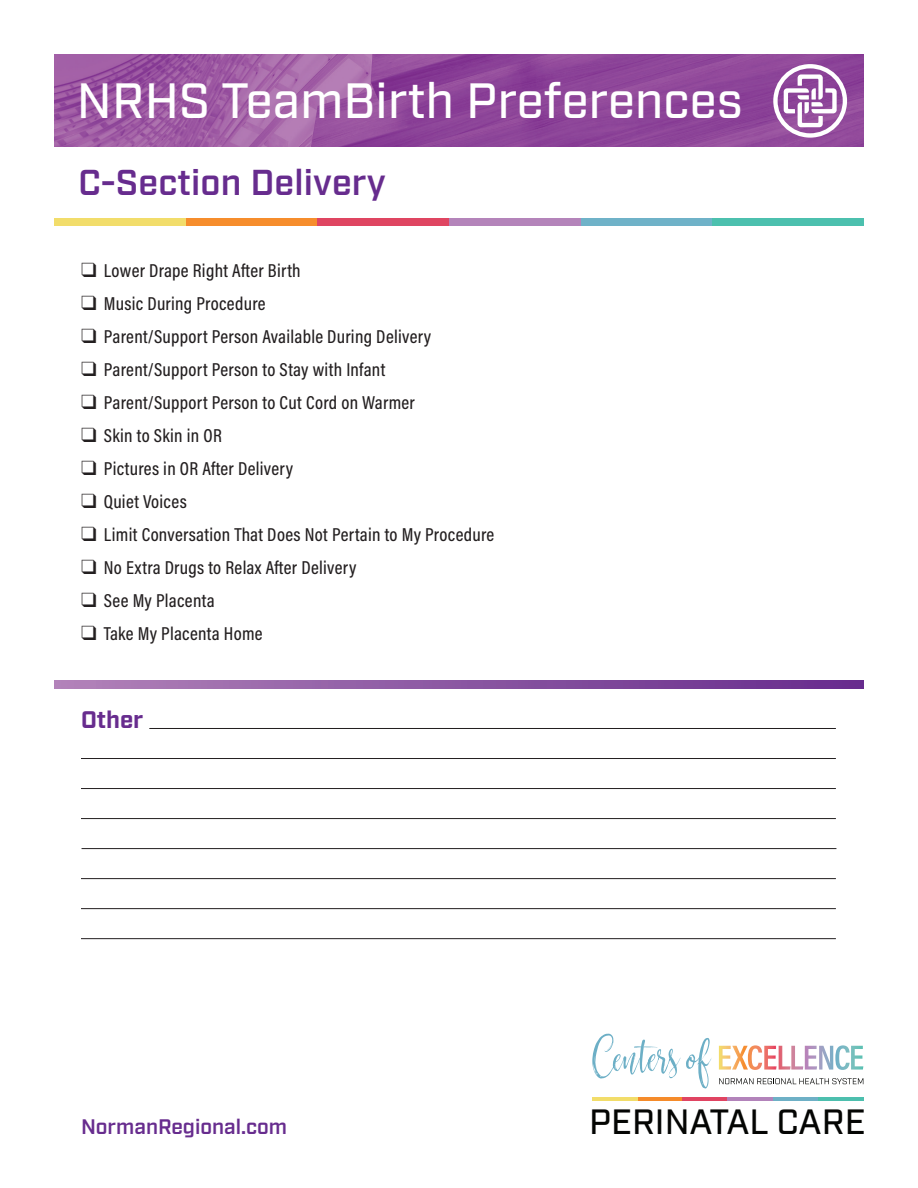
<style>
.page{position:relative;width:918px;height:1188px;background:#fff}
.page>*{position:absolute;margin:0;border:0;box-sizing:border-box;transform-origin:0 0}
.t1{font:500 49.5px "Industry";letter-spacing:.005em;color:#fff}
.t2{font:600 36px "Industry";letter-spacing:.005em;color:#672c8e}
.t3{font:500 35.1px "Industry";color:#040503}
.t4{font:700 24px "Industry";color:#672c8e}
.t5{font:600 21px "Industry";color:#672c8e}
.t6{font:500 18.9px "Acumin Pro Cond";letter-spacing:.015em;color:#231f20}
</style>
<div class="page">
<img style="left:54px;top:55px;width:810px;height:91px">
<svg style="left:773px;top:64px;width:74px;height:74px"></svg>
<div style="left:186px;top:219px;width:132px;height:7px;background:#f68d2c"></div>
<div style="left:54px;top:219px;width:132px;height:7px;background:#f2dd6b"></div>
<div style="left:318px;top:219px;width:131px;height:7px;background:#df4561"></div>
<div style="left:449px;top:219px;width:132px;height:7px;background:#b484ba"></div>
<div style="left:581px;top:219px;width:132px;height:7px;background:#6fb2c8"></div>
<div style="left:713px;top:219px;width:151px;height:7px;background:#4cc0ae"></div>
<svg style="left:54px;top:681px;width:810px;height:7px;background:#8b56a2"></svg>
<svg style="left:592px;top:1034px;width:120px;height:55px"></svg>
<svg style="left:719px;top:1045px;width:144px;height:25px"></svg>
<svg style="left:719px;top:1078px;width:144px;height:6px"></svg>
<hr style="left:637px;top:1097px;width:46px;height:4px;background:#f58b2a">
<hr style="left:592px;top:1097px;width:45px;height:4px;background:#f2dd6a">
<hr style="left:683px;top:1097px;width:45px;height:4px;background:#e04462">
<hr style="left:728px;top:1097px;width:45px;height:4px;background:#b283ba">
<hr style="left:773px;top:1097px;width:45px;height:4px;background:#6eb0c6">
<hr style="left:818px;top:1097px;width:46px;height:4px;background:#4dbfae">
<hr style="left:150px;top:728px;width:686px;height:1px;background:#231f20">
<hr style="left:81px;top:758px;width:755px;height:1px;background:#231f20">
<hr style="left:81px;top:788px;width:755px;height:1px;background:#231f20">
<hr style="left:81px;top:818px;width:755px;height:1px;background:#231f20">
<hr style="left:82px;top:848px;width:754px;height:1px;background:#231f20">
<hr style="left:81px;top:878px;width:755px;height:1px;background:#231f20">
<hr style="left:81px;top:908px;width:755px;height:1px;background:#231f20">
<hr style="left:81px;top:938px;width:755px;height:1px;background:#231f20">
<h1 class="t1" style="left:77px;top:72px;width:667px">NRHS TeamBirth Preferences</h1>
<h2 class="t2" style="left:78px;top:162px;width:309px">C-Section Delivery</h2>
<p class="t6" style="left:81px;top:258px;width:221px">❑ Lower Drape Right After Birth</p>
<p class="t6" style="left:81px;top:291px;width:186px">❑ Music During Procedure</p>
<p class="t6" style="left:81px;top:324px;width:352px">❑ Parent/Support Person Available During Delivery</p>
<p class="t6" style="left:81px;top:357px;width:306px">❑ Parent/Support Person to Stay with Infant</p>
<p class="t6" style="left:81px;top:390px;width:335px">❑ Parent/Support Person to Cut Cord on Warmer</p>
<p class="t6" style="left:81px;top:423px;width:142px">❑ Skin to Skin in OR</p>
<p class="t6" style="left:81px;top:456px;width:214px">❑ Pictures in OR After Delivery</p>
<p class="t6" style="left:81px;top:489px;width:107px">❑ Quiet Voices</p>
<p class="t6" style="left:81px;top:522px;width:415px">❑ Limit Conversation That Does Not Pertain to My Procedure</p>
<p class="t6" style="left:81px;top:555px;width:277px">❑ No Extra Drugs to Relax After Delivery</p>
<p class="t6" style="left:81px;top:588px;width:135px">❑ See My Placenta</p>
<p class="t6" style="left:81px;top:621px;width:183px">❑ Take My Placenta Home</p>
<p class="t4" style="left:81px;top:705px;width:64px">Other</p>
<p class="t5" style="left:81px;top:1114px;width:208px">NormanRegional.com</p>
<h3 class="t3" style="left:589px;top:1101px;width:278px">PERINATAL CARE</h3>
</div>
